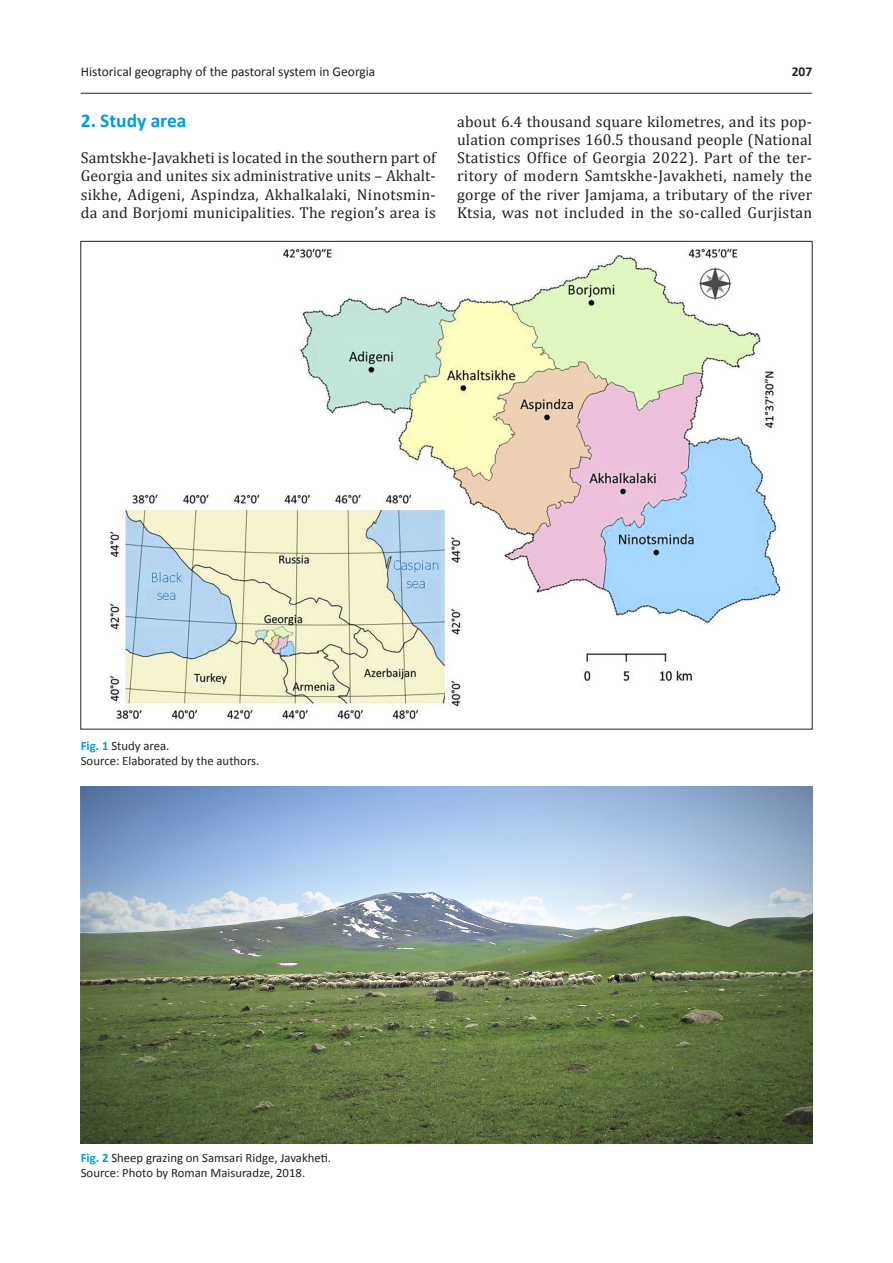
<style>
.page{position:relative;width:893px;height:1263px;background:#fff}
.page>*{position:absolute;margin:0;border:0;box-sizing:border-box;transform-origin:0 0}
._08_Mezititulek_1{font:700 19.5px "Calibri";color:#009ddc}
.ZT_bez_zarážky{font:15.75px/18.1px "Cambria";letter-spacing:.015em;color:#231f20;text-align:justify}
._00_Záhlaví_liché{font:13.5px "Calibri";color:#231f20}
._00_Záhlaví_liché-2{font:700 13.5px "Calibri";color:#231f20}
._11A_Název_obrázku{font:12.75px "Calibri";color:#231f20}
.s1{font-weight:700;color:#009ddc}
</style>
<div class="page">
<hr style="left:81px;top:93px;width:731px;height:1px;background:#231f20">
<img style="left:109px;top:248px;width:672px;height:472px">
<img style="left:81px;top:787px;width:731px;height:356px">
<p class="_00_Záhlaví_liché" style="left:81px;top:62px;width:296px">Historical geography of the pastoral system in Georgia</p>
<p class="_00_Záhlaví_liché-2" style="left:792px;top:62px;width:22px">207</p>
<p class="_08_Mezititulek_1" style="left:81px;top:107px;width:107px">2. Study area</p>
<p class="ZT_bez_zarážky" style="left:81px;top:149px;width:357px">Samtskhe-Javakheti is located in the southern part of Georgia and unites six administrative units – Akhalt&shy;sikhe, Adigeni, Aspindza, Akhalkalaki, Ninotsmin&shy;da and Borjomi municipalities. The region’s area is</p>
<p class="ZT_bez_zarážky" style="left:457px;top:113px;width:357px">about 6.4 thousand square kilometres, and its pop&shy;ulation comprises 160.5 thousand people (National Statistics Office of Georgia 2022). Part of the ter&shy;ritory of modern Samtskhe-Javakheti, namely the gorge of the river Jamjama, a tributary of the river Ktsia, was not included in the so-called Gurjistan</p>
<p class="_11A_Název_obrázku" style="left:81px;top:737px;width:90px"><span class="s1">Fig. 1</span> Study area.</p>
<p class="_11A_Název_obrázku" style="left:81px;top:752px;width:180px">Source: Elaborated by the authors.</p>
<p class="_11A_Název_obrázku" style="left:81px;top:1149px;width:252px"><span class="s1">Fig. 2</span> Sheep grazing on Samsari Ridge, Javakheti.</p>
<p class="_11A_Název_obrázku" style="left:81px;top:1164px;width:226px">Source: Photo by Roman Maisuradze, 2018.</p>
</div>
